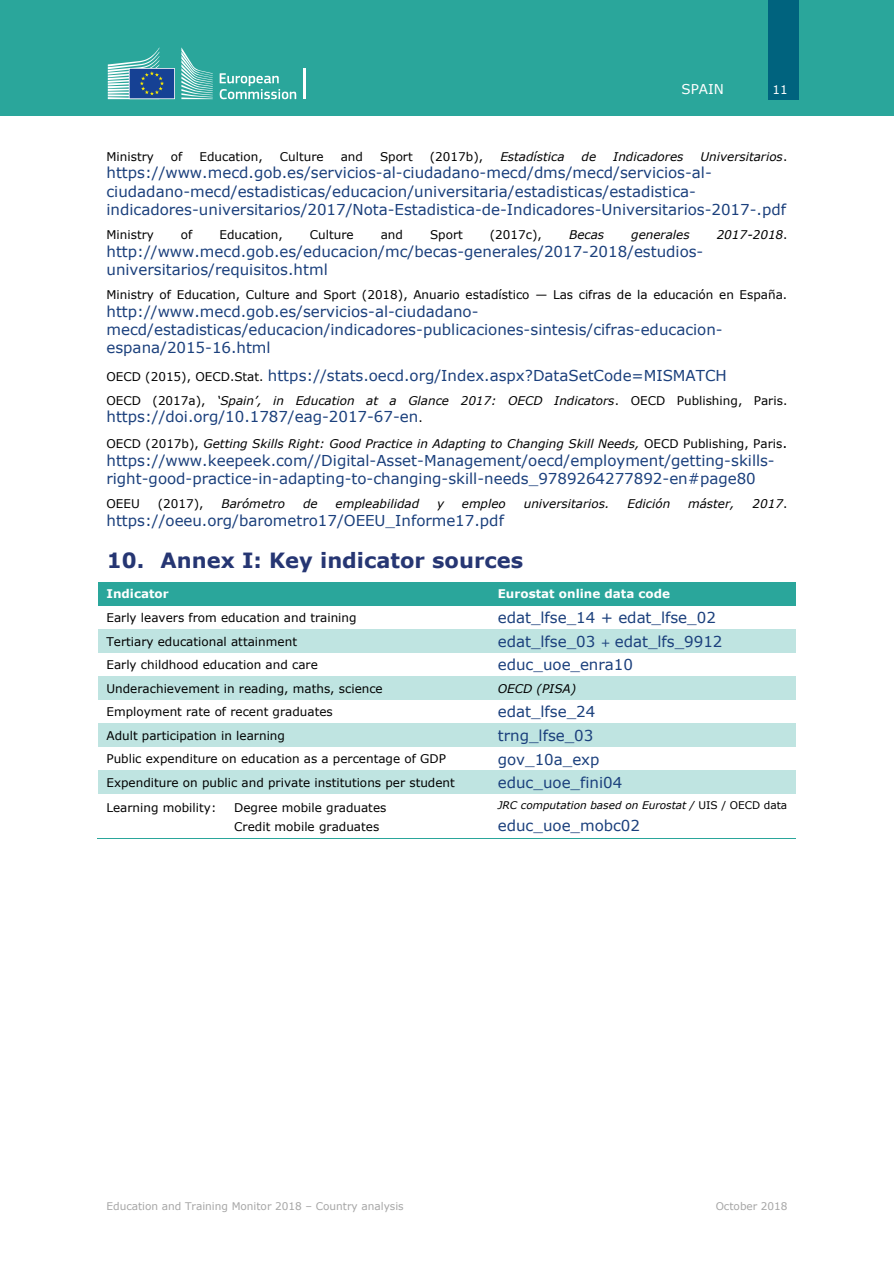
<style>
.page{position:relative;width:894px;height:1263px;background:#fff}
.page>*{position:absolute;margin:0;border:0;box-sizing:border-box;transform-origin:0 0}
.t1{font:700 21px "Verdana";color:#263673}
.t2{font:15px/18.3px "Verdana";color:#1a3f7c}
.t3{font:13.5px "Verdana";color:#fff}
.t4{font:12px "Verdana";color:#000}
.t5{font:italic 12px "Verdana";color:#000}
.t6{font:700 12px "Verdana";color:#fff}
.t7{font:12px "Verdana";color:#fff}
.t8{font:10.5px "Verdana";color:#a6a6a6}
.t9{font:italic 10.5px "Verdana";color:#000}
.s1{font-style:normal}
.s2{font-size:12px;color:#000}
.s3{font-style:normal;font-size:13.5px}
.s4{font-size:12px}
</style>
<div class="page">
<div style="left:0;top:0;width:893px;height:116px;background:#2aa69b"></div>
<div style="left:767px;top:0;width:31px;height:99px;background:#00637e"></div>
<svg style="left:219px;top:73px;width:77px;height:26px"></svg>
<hr style="left:303px;top:68px;width:2px;height:31px;background:#fff">
<svg style="left:181px;top:47px;width:32px;height:52px"></svg>
<svg style="left:108px;top:47px;width:67px;height:52px"></svg>
<div style="left:98px;top:582px;width:391px;height:23px;background:#2aa69b"></div>
<div style="left:489px;top:582px;width:306px;height:23px;background:#2aa69b"></div>
<div style="left:98px;top:629px;width:391px;height:24px;background:#bfe4e1"></div>
<div style="left:489px;top:629px;width:306px;height:24px;background:#bfe4e1"></div>
<div style="left:98px;top:676px;width:391px;height:24px;background:#bfe4e1"></div>
<div style="left:489px;top:676px;width:306px;height:24px;background:#bfe4e1"></div>
<div style="left:98px;top:723px;width:391px;height:24px;background:#bfe4e1"></div>
<div style="left:489px;top:723px;width:306px;height:24px;background:#bfe4e1"></div>
<div style="left:98px;top:770px;width:391px;height:24px;background:#bfe4e1"></div>
<div style="left:489px;top:770px;width:306px;height:24px;background:#bfe4e1"></div>
<hr style="left:97px;top:839px;width:392px;height:1px;background:#2aa69b">
<hr style="left:489px;top:839px;width:306px;height:1px;background:#2aa69b">
<p class="t3" style="left:681px;top:81px;width:44px">SPAIN</p>
<p class="t7" style="left:772px;top:82px;width:17px">11</p>
<p class="t4" style="left:106px;top:149px;width:49px">Ministry</p>
<p class="t4" style="left:171px;top:149px;width:13px">of</p>
<p class="t4" style="left:199px;top:149px;width:65px">Education,</p>
<p class="t4" style="left:280px;top:149px;width:45px">Culture</p>
<p class="t4" style="left:340px;top:149px;width:24px">and</p>
<p class="t4" style="left:380px;top:149px;width:34px">Sport</p>
<p class="t4" style="left:429px;top:149px;width:55px">(2017b),</p>
<p class="t5" style="left:500px;top:149px;width:66px">Estadística</p>
<p class="t5" style="left:581px;top:149px;width:16px">de</p>
<p class="t5" style="left:613px;top:149px;width:72px">Indicadores</p>
<p class="t5" style="left:700px;top:149px;width:88px">Universitarios<span class="s1">.</span></p>
<p class="t2" style="left:106px;top:163px;width:680px">https://www.mecd.gob.es/servicios-al-ciudadano-mecd/dms/mecd/servicios-al&shy;ciudadano-mecd/estadisticas/educacion/universitaria/estadisticas/estadistica&shy;indicadores-universitarios/2017/Nota-Estadistica-de-Indicadores-Universitarios-2017-.pdf</p>
<h1 class="t4" style="left:106px;top:227px;width:49px">Ministry</h1>
<h1 class="t4" style="left:181px;top:227px;width:13px">of</h1>
<h1 class="t4" style="left:219px;top:227px;width:65px">Education,</h1>
<h1 class="t4" style="left:310px;top:227px;width:45px">Culture</h1>
<h1 class="t4" style="left:380px;top:227px;width:24px">and</h1>
<h1 class="t4" style="left:430px;top:227px;width:34px">Sport</h1>
<h1 class="t4" style="left:489px;top:227px;width:53px">(2017c),</h1>
<h1 class="t5" style="left:569px;top:227px;width:37px">Becas</h1>
<h1 class="t5" style="left:631px;top:227px;width:60px">generales</h1>
<h1 class="t5" style="left:716px;top:227px;width:72px">2017-2018<span class="s1">.</span></h1>
<h1 class="t2" style="left:106px;top:242px;width:598px">http://www.mecd.gob.es/educacion/mc/becas-generales/2017-2018/estudios&shy;universitarios/requisitos.html</h1>
<p class="t4" style="left:106px;top:287px;width:682px">Ministry of Education, Culture and Sport (2018), Anuario estadístico — Las cifras de la educación en España.</p>
<p class="t2" style="left:106px;top:302px;width:617px">http://www.mecd.gob.es/servicios-al-ciudadano&shy;mecd/estadisticas/educacion/indicadores-publicaciones-sintesis/cifras-educacion&shy;espana/2015-16.html</p>
<p class="t2" style="left:106px;top:365px;width:621px"><span class="s2">OECD (2015), OECD.Stat.</span> https://stats.oecd.org/Index.aspx?DataSetCode=MISMATCH</p>
<p class="t5" style="left:106px;top:393px;width:682px"><span class="s1">OECD (2017a),</span> ‘Spain’, in Education at a Glance 2017: OECD Indicators<span class="s1">. OECD Publishing, Paris.</span></p>
<p class="t2" style="left:106px;top:407px;width:317px">https://doi.org/10.1787/eag-2017-67-en<span class="s2">.</span></p>
<p class="t5" style="left:106px;top:436px;width:682px"><span class="s1">OECD (2017b),</span> Getting Skills Right: Good Practice in Adapting to Changing Skill Needs, <span class="s1">OECD Publishing, Paris</span><span class="s3">.</span></p>
<p class="t2" style="left:106px;top:451px;width:669px">https://www.keepeek.com//Digital-Asset-Management/oecd/employment/getting-skills&shy;right-good-practice-in-adapting-to-changing-skill-needs_9789264277892-en#page80</p>
<p class="t4" style="left:106px;top:496px;width:35px">OEEU</p>
<p class="t4" style="left:158px;top:496px;width:47px">(2017),</p>
<p class="t5" style="left:221px;top:496px;width:65px">Barómetro</p>
<p class="t5" style="left:303px;top:496px;width:16px">de</p>
<p class="t5" style="left:335px;top:496px;width:85px">empleabilidad</p>
<p class="t5" style="left:437px;top:496px;width:9px">y</p>
<p class="t5" style="left:461px;top:496px;width:45px">empleo</p>
<p class="t5" style="left:523px;top:496px;width:87px">universitarios.</p>
<p class="t5" style="left:627px;top:496px;width:44px">Edición</p>
<p class="t5" style="left:687px;top:496px;width:48px">máster,</p>
<p class="t5" style="left:752px;top:496px;width:37px">2017<span class="s1">.</span></p>
<p class="t2" style="left:106px;top:511px;width:399px">https://oeeu.org/barometro17/OEEU_Informe17.pdf</p>
<h1 class="t1" style="left:107px;top:547px;width:417px">10. Annex I: Key indicator sources</h1>
<p class="t6" style="left:106px;top:586px;width:64px">Indicator</p>
<p class="t6" style="left:497px;top:586px;width:174px">Eurostat online data code</p>
<p class="t4" style="left:106px;top:610px;width:251px">Early leavers from education and training</p>
<p class="t2" style="left:497px;top:608px;width:219px">edat_lfse_14 + edat_lfse_02</p>
<p class="t4" style="left:106px;top:633px;width:192px">Tertiary educational attainment</p>
<p class="t2" style="left:497px;top:631px;width:226px">edat_lfse_03 <span class="s4">+</span> edat_lfs_9912</p>
<p class="t4" style="left:106px;top:657px;width:213px">Early childhood education and care</p>
<p class="t2" style="left:497px;top:655px;width:137px">educ_uoe_enra10</p>
<p class="t4" style="left:106px;top:681px;width:278px">Underachievement in reading, maths, science</p>
<p class="t5" style="left:497px;top:681px;width:80px">OECD (PISA)</p>
<p class="t4" style="left:106px;top:704px;width:228px">Employment rate of recent graduates</p>
<p class="t2" style="left:497px;top:702px;width:99px">edat_lfse_24</p>
<p class="t4" style="left:106px;top:728px;width:180px">Adult participation in learning</p>
<p class="t2" style="left:497px;top:726px;width:97px">trng_lfse_03</p>
<p class="t4" style="left:106px;top:751px;width:341px">Public expenditure on education as a percentage of GDP</p>
<p class="t2" style="left:497px;top:749px;width:103px">gov_10a_exp</p>
<p class="t4" style="left:106px;top:775px;width:350px">Expenditure on public and private institutions per student</p>
<p class="t2" style="left:497px;top:773px;width:126px">educ_uoe_fini04</p>
<p class="t4" style="left:106px;top:799px;width:111px">Learning mobility:</p>
<p class="t4" style="left:234px;top:799px;width:153px">Degree mobile graduates</p>
<p class="t4" style="left:234px;top:819px;width:146px">Credit mobile graduates</p>
<p class="t9" style="left:497px;top:798px;width:291px">JRC computation based on Eurostat / <span class="s1">UIS / OECD data</span></p>
<p class="t2" style="left:497px;top:816px;width:144px">educ_uoe_mobc02</p>
<p class="t8" style="left:106px;top:1200px;width:299px">Education and Training Monitor 2018 – Country analysis</p>
<p class="t8" style="left:715px;top:1200px;width:73px">October 2018</p>
</div>
